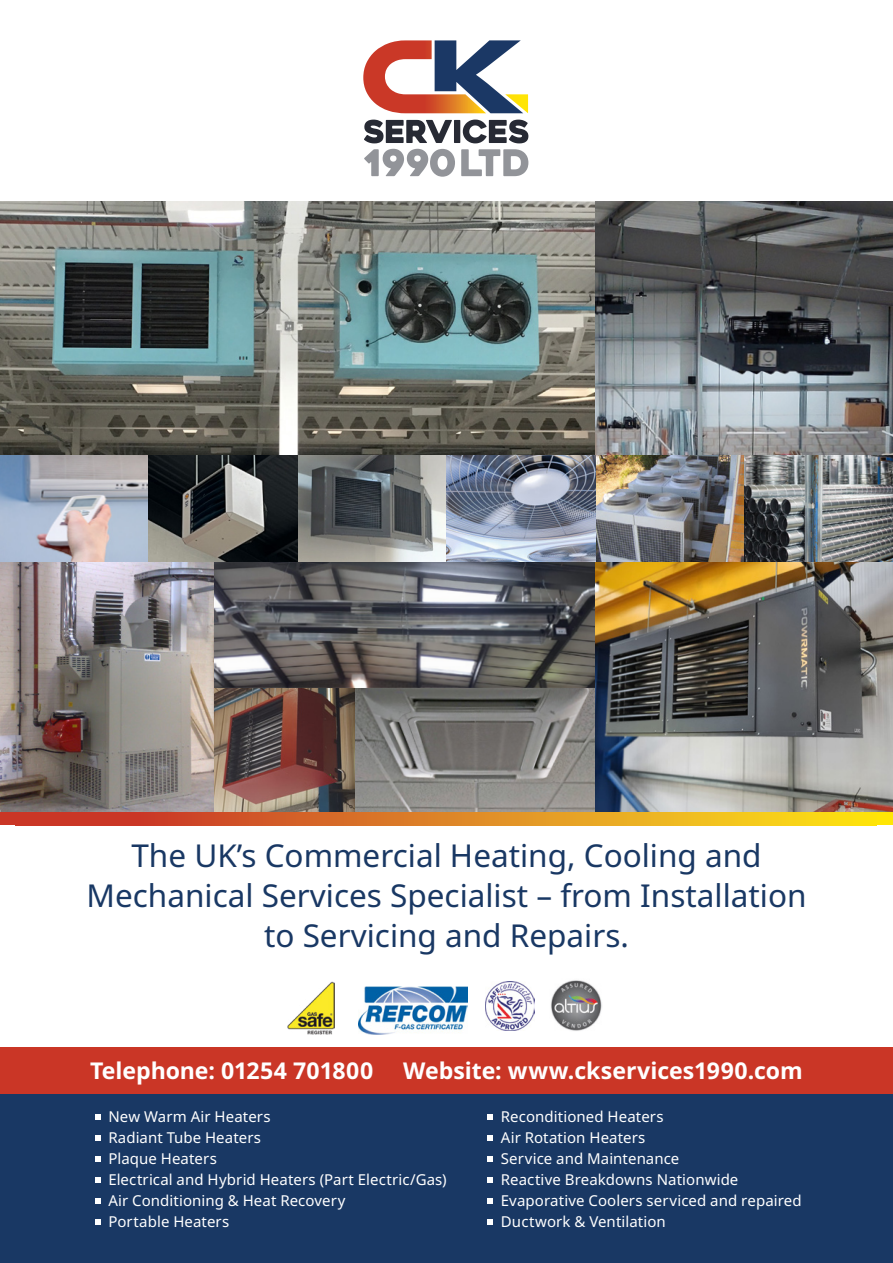
<style>
.page{position:relative;width:893px;height:1263px;background:#fff}
.page>*{position:absolute;margin:0;border:0;box-sizing:border-box;transform-origin:0 0}
.t1{font:31.5px/39.8px "Noto Sans";color:#193864;text-align:center}
.t2{font:700 23.1px "Noto Sans";color:#fff}
.t3{font:15px/21px "Noto Sans";letter-spacing:.005em;color:#fff}
</style>
<div class="page">
<img style="left:213px;top:561px;width:382px;height:127px">
<img style="left:213px;top:688px;width:142px;height:124px">
<svg style="left:355px;top:688px;width:240px;height:124px;background:#81807d"></svg>
<img style="left:0;top:561px;width:213px;height:251px">
<img style="left:0;top:202px;width:595px;height:253px">
<svg style="left:595px;top:202px;width:298px;height:253px;background:#696d70"></svg>
<div style="left:0;top:1094px;width:893px;height:169px;background:#193864"></div>
<div style="left:0;top:1047px;width:893px;height:47px;background:#ca3626"></div>
<svg style="left:363px;top:40px;width:165px;height:73px"></svg>
<svg style="left:364px;top:120px;width:164px;height:23px"></svg>
<svg style="left:364px;top:149px;width:91px;height:28px"></svg>
<svg style="left:461px;top:149px;width:67px;height:27px"></svg>
<img style="left:288px;top:982px;width:47px;height:53px">
<img style="left:551px;top:980px;width:51px;height:51px">
<img style="left:359px;top:987px;width:109px;height:47px">
<img style="left:486px;top:981px;width:49px;height:49px">
<svg style="left:95px;top:1114px;width:6px;height:6px"></svg>
<svg style="left:95px;top:1135px;width:6px;height:6px"></svg>
<svg style="left:95px;top:1156px;width:6px;height:6px"></svg>
<svg style="left:95px;top:1177px;width:6px;height:6px"></svg>
<svg style="left:95px;top:1198px;width:6px;height:6px"></svg>
<svg style="left:95px;top:1219px;width:6px;height:6px"></svg>
<svg style="left:487px;top:1114px;width:6px;height:6px"></svg>
<svg style="left:487px;top:1135px;width:6px;height:6px"></svg>
<svg style="left:487px;top:1156px;width:6px;height:6px"></svg>
<svg style="left:487px;top:1177px;width:6px;height:6px"></svg>
<svg style="left:487px;top:1198px;width:6px;height:6px"></svg>
<svg style="left:487px;top:1219px;width:6px;height:6px"></svg>
<img style="left:595px;top:561px;width:298px;height:251px">
<svg style="left:298px;top:455px;width:148px;height:106px;background:#757878"></svg>
<svg style="left:0;top:455px;width:149px;height:106px;background:#afb2be"></svg>
<img style="left:595px;top:455px;width:149px;height:106px">
<img style="left:446px;top:455px;width:149px;height:106px">
<svg style="left:149px;top:455px;width:149px;height:106px;background:#474948"></svg>
<svg style="left:744px;top:455px;width:149px;height:106px;background:#74797a"></svg>
<div style="left:875px;top:812px;width:18px;height:13px;background:#ffe605"></div>
<svg style="left:17px;top:812px;width:858px;height:13px;background:#df8423"></svg>
<div style="left:0;top:812px;width:17px;height:13px;background:#ca3626"></div>
<h1 class="t1" style="left:86px;top:836px;width:721px">The UK’s Commercial Heating, Cooling and<br>Mechanical Services Specialist – from Installation to Servicing and Repairs.</h1>
<h2 class="t2" style="left:90px;top:1054px;width:285px">Telephone: 01254 701800</h2>
<h2 class="t2" style="left:403px;top:1054px;width:401px">Website: www.ckservices1990.com</h2>
<p class="t3" style="left:108px;top:1107px;width:340px">New Warm Air Heaters<br>Radiant Tube Heaters<br>Plaque Heaters<br>Electrical and Hybrid Heaters (Part Electric/Gas)<br>Air Conditioning &amp; Heat Recovery<br>Portable Heaters</p>
<p class="t3" style="left:501px;top:1107px;width:302px">Reconditioned Heaters<br>Air Rotation Heaters<br>Service and Maintenance<br>Reactive Breakdowns Nationwide<br>Evaporative Coolers serviced and repaired<br>Ductwork &amp; Ventilation</p>
</div>
